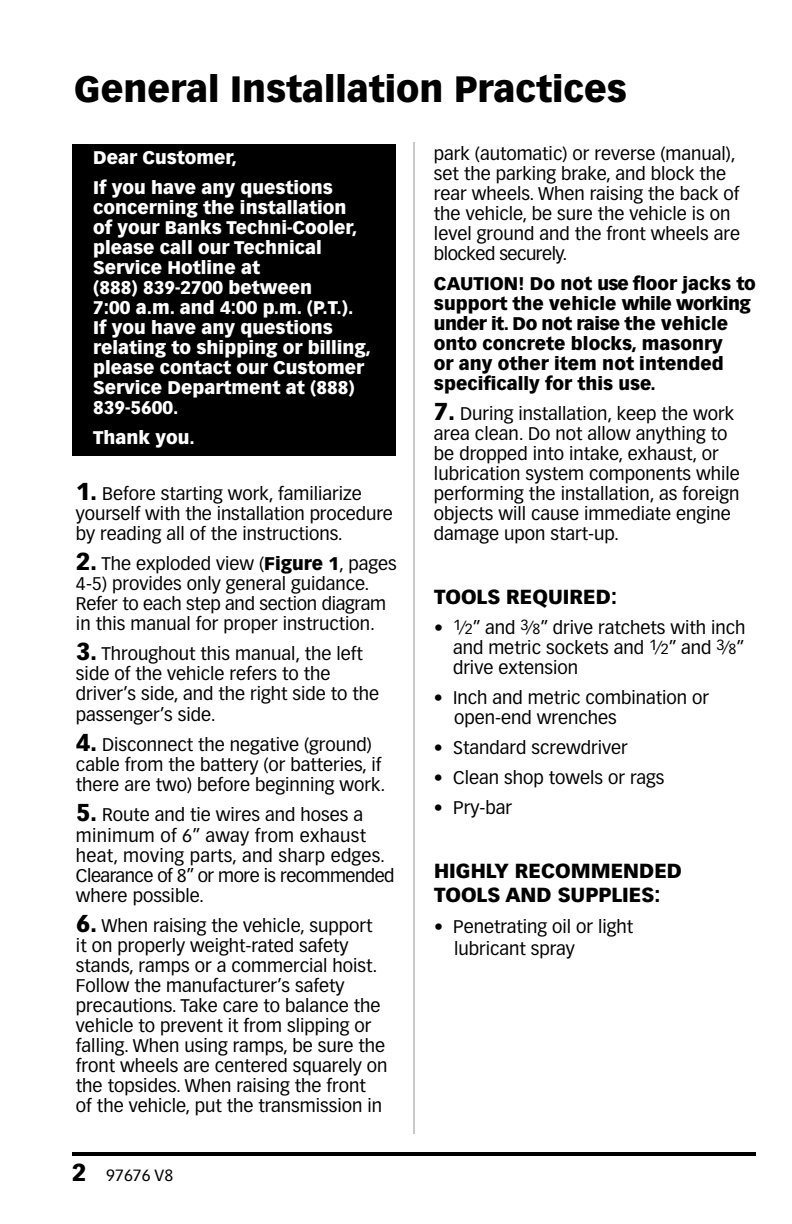
<style>
.page{position:relative;width:792px;height:1224px;background:#fff}
.page>*{position:absolute;margin:0;border:0;box-sizing:border-box;transform-origin:0 0}
.t1{font:900 36px "Vectora LT Std";color:#000}
.t2{font:900 20px/24px "Vectora LT Std";color:#000}
.t3{font:18px/20px "Vectora LT Std";color:#000}
.t4{font:900 18px/20px "Vectora LT Std";color:#fff}
.t5{font:900 18px/20px "Vectora LT Std";color:#000}
.t6{font:16px "Vectora LT Std";color:#000}
.s1{font-weight:900;font-size:24px}
.s2{font-weight:900}
.s3{font-size:14.4px}
</style>
<div class="page">
<hr style="left:72px;top:1152px;width:684px;height:4px;background:#000">
<div style="left:72px;top:144px;width:324px;height:312px;background:#000"></div>
<hr style="left:414px;top:142px;width:1px;height:992px;background:#939598">
<h1 class="t1" style="left:74px;top:67px;width:554px">General Installation Practices</h1>
<p class="t4" style="left:93px;top:143px;width:241px;line-height:30px">Dear Customer,<br>If you have any questions</p>
<p class="t4" style="left:93px;top:198px;width:279px">concerning the installation<br>of your Banks Techni-Cooler, please call our Technical<br>Service Hotline at<br>(888) 839-2700 between<br>7:00 a.m. and 4:00 p.m. (P.T.).<br>If you have any questions relating to shipping or billing, please contact our Customer<br>Service Department at (888)<br>839-5600.</p>
<p class="t4" style="left:93px;top:427px;width:103px">Thank you.</p>
<p class="t3" style="left:76px;top:484px;width:318px"><span class="s1">1.</span> Before starting work, familiarize yourself with the installation procedure by reading all of the instructions.</p>
<p class="t3" style="left:76px;top:554px;width:322px"><span class="s1">2.</span> The exploded view (<span class="s2">Figure 1</span>, pages 4-5) provides only general guidance.<br>Refer to each step and section diagram in this manual for proper instruction.</p>
<p class="t3" style="left:76px;top:644px;width:305px"><span class="s1">3.</span> Throughout this manual, the left side of the vehicle refers to the driver’s side, and the right side to the passenger’s side.</p>
<p class="t3" style="left:76px;top:734px;width:311px"><span class="s1">4.</span> Disconnect the negative (ground) cable from the battery (or batteries, if there are two) before beginning work.</p>
<p class="t3" style="left:76px;top:805px;width:320px"><span class="s1">5.</span> Route and tie wires and hoses a minimum of 6” away from exhaust heat, moving parts, and sharp edges.<br>Clearance of 8” or more is recommended where possible.</p>
<p class="t3" style="left:76px;top:916px;width:313px"><span class="s1">6.</span> When raising the vehicle, support it on properly weight-rated safety stands, ramps or a commercial hoist.<br>Follow the manufacturer’s safety precautions. Take care to balance the vehicle to prevent it from slipping or falling. When using ramps, be sure the front wheels are centered squarely on the topsides. When raising the front<br>of the vehicle, put the transmission in</p>
<p class="t6" style="left:72px;top:1166px;width:103px"><span class="s1">2</span> 97676 V8</p>
<p class="t3" style="left:434px;top:144px;width:308px">park (automatic) or reverse (manual), set the parking brake, and block the rear wheels. When raising the back of the vehicle, be sure the vehicle is on level ground and the front wheels are blocked securely.</p>
<p class="t5" style="left:434px;top:274px;width:324px">CAUTION! Do not use floor jacks to support the vehicle while working under it. Do not raise the vehicle onto concrete blocks, masonry<br>or any other item not intended specifically for this use.</p>
<p class="t3" style="left:434px;top:404px;width:307px"><span class="s1">7.</span> During installation, keep the work area clean. Do not allow anything to be dropped into intake, exhaust, or lubrication system components while performing the installation, as foreign objects will cause immediate engine damage upon start-up.</p>
<p class="t2" style="left:434px;top:585px;width:184px">TOOLS REQUIRED:</p>
<p class="t3" style="left:453px;top:618px;width:294px;text-align:justify;text-indent:-19px">• <sup>1</sup>⁄<span class="s3">2</span>” and <sup>3</sup>⁄<span class="s3">8</span>” drive ratchets with inch and metric sockets and <sup>1</sup>⁄<span class="s3">2</span>” and <sup>3</sup>⁄<span class="s3">8</span>” drive extension</p>
<p class="t3" style="left:454px;top:688px;width:257px;text-indent:-20px">• Inch and metric combination or open-end wrenches</p>
<p class="t3" style="left:434px;top:738px;width:195px">• Standard screwdriver</p>
<p class="t3" style="left:434px;top:767px;width:232px">• Clean shop towels or rags</p>
<p class="t3" style="left:434px;top:797px;width:79px">• Pry-bar</p>
<p class="t2" style="left:434px;top:858px;width:250px">HIGHLY RECOMMENDED<br>TOOLS AND SUPPLIES:</p>
<p class="t3" style="left:454px;top:916px;width:181px;line-height:22px;text-indent:-20px">• Penetrating oil or light lubricant spray</p>
</div>
